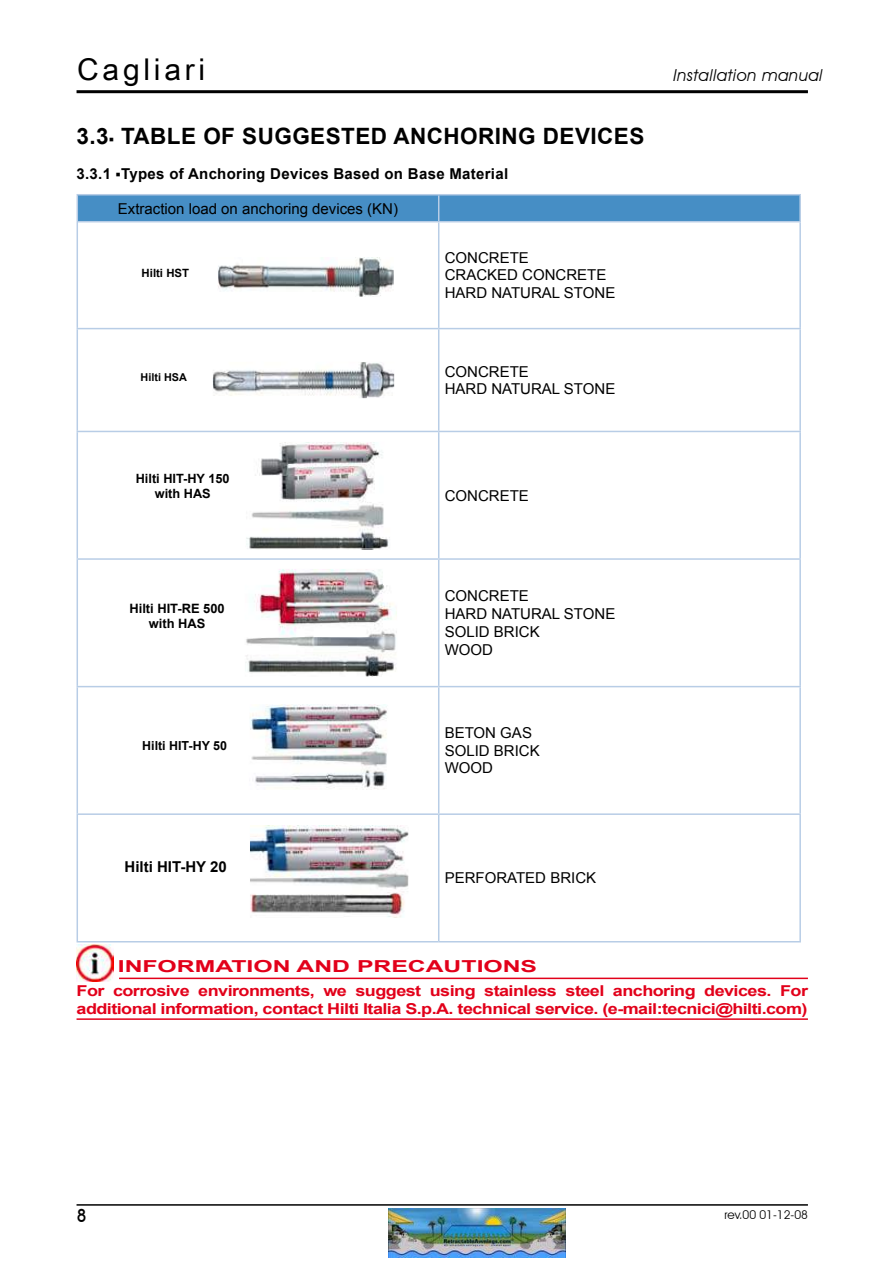
<style>
.page{position:relative;width:893px;height:1263px;background:#fff}
.page>*{position:absolute;margin:0;border:0;box-sizing:border-box;transform-origin:0 0}
.t1{font:30px "Arial Unicode MS";letter-spacing:.125em;color:#000}
.t2{font:700 22.5px "Arial";letter-spacing:.02em;color:#000}
.t3{font:500 18px "Avant Garde IT Cby BT";color:#000}
.t4{font:700 16.5px "Arial";color:#e2001a;scale:1.5 1}
.t5{font:italic 16.5px "Avant Garde IT Cby BT";letter-spacing:.03em;color:#000}
.t6{font:15px/17.4px "Arial";color:#000}
.t7{font:700 15px/18px "Arial";letter-spacing:-.03em;color:#e2001a;scale:1.2 1}
.t8{font:700 15px "Arial";letter-spacing:.02em;color:#000}
.t9{font:700 12.9px/15.5px "Arial";color:#000;text-align:center}
.t10{font:700 12.75px/15.3px "Arial";color:#000;text-align:center}
.t11{font:700 12.45px "Arial";color:#000}
.t12{font:12px "Avant Garde IT Cby BT";color:#000}
.t13{font:700 11.4px "Arial";color:#000}
.t14{font:700 10.8px "Arial";color:#000}
.s1{font-size:13.5px}
.s2{font-weight:700;color:#fff}
</style>
<div class="page">
<hr style="left:77px;top:1204px;width:731px;height:2px;background:#000">
<hr style="left:77px;top:90px;width:731px;height:3px;background:#000">
<hr style="left:119px;top:977px;width:689px;height:2px;background:#e2001a">
<hr style="left:77px;top:1018px;width:731px;height:2px;background:#e2001a">
<hr style="left:77px;top:941px;width:362px;height:1px;background:#b8cde6">
<hr style="left:439px;top:941px;width:362px;height:1px;background:#b8cde6">
<hr style="left:77px;top:222px;width:1px;height:106px;background:#b8cde6">
<hr style="left:438px;top:222px;width:1px;height:106px;background:#b8cde6">
<hr style="left:799px;top:222px;width:2px;height:106px;background:#b8cde6">
<hr style="left:77px;top:328px;width:362px;height:1px;background:#b8cde6">
<hr style="left:77px;top:329px;width:1px;height:102px;background:#b8cde6">
<hr style="left:439px;top:328px;width:362px;height:1px;background:#b8cde6">
<hr style="left:438px;top:329px;width:1px;height:102px;background:#b8cde6">
<hr style="left:799px;top:329px;width:2px;height:102px;background:#b8cde6">
<hr style="left:77px;top:431px;width:362px;height:1px;background:#b8cde6">
<hr style="left:77px;top:432px;width:1px;height:126px;background:#b8cde6">
<hr style="left:439px;top:431px;width:362px;height:1px;background:#b8cde6">
<hr style="left:438px;top:432px;width:1px;height:126px;background:#b8cde6">
<hr style="left:799px;top:432px;width:2px;height:126px;background:#b8cde6">
<hr style="left:77px;top:558px;width:362px;height:2px;background:#b8cde6">
<hr style="left:77px;top:560px;width:1px;height:126px;background:#b8cde6">
<hr style="left:439px;top:558px;width:362px;height:2px;background:#b8cde6">
<hr style="left:438px;top:560px;width:1px;height:126px;background:#b8cde6">
<hr style="left:799px;top:560px;width:2px;height:126px;background:#b8cde6">
<hr style="left:77px;top:686px;width:362px;height:1px;background:#b8cde6">
<hr style="left:77px;top:687px;width:1px;height:126px;background:#b8cde6">
<hr style="left:439px;top:686px;width:362px;height:1px;background:#b8cde6">
<hr style="left:438px;top:687px;width:1px;height:126px;background:#b8cde6">
<hr style="left:799px;top:687px;width:2px;height:126px;background:#b8cde6">
<hr style="left:77px;top:813px;width:362px;height:2px;background:#b8cde6">
<hr style="left:77px;top:815px;width:1px;height:126px;background:#b8cde6">
<hr style="left:439px;top:813px;width:362px;height:2px;background:#b8cde6">
<hr style="left:438px;top:815px;width:1px;height:126px;background:#b8cde6">
<hr style="left:799px;top:815px;width:2px;height:126px;background:#b8cde6">
<hr style="left:77px;top:194px;width:362px;height:1px;background:#b8cde6">
<hr style="left:439px;top:194px;width:362px;height:1px;background:#b8cde6">
<hr style="left:799px;top:195px;width:2px;height:26px;background:#b8cde6">
<hr style="left:439px;top:221px;width:362px;height:1px;background:#b8cde6">
<svg style="left:77px;top:195px;width:723px;height:27px;background:#4c91c6"></svg>
<img style="left:219px;top:257px;width:174px;height:40px">
<img style="left:214px;top:363px;width:179px;height:34px">
<img style="left:247px;top:443px;width:141px;height:104px">
<div style="left:245px;top:441px;width:145px;height:108px;border:1px solid #fff"></div>
<img style="left:247px;top:570px;width:149px;height:105px">
<img style="left:251px;top:705px;width:135px;height:85px">
<img style="left:251px;top:825px;width:156px;height:92px">
<img style="left:77px;top:944px;width:36px;height:38px">
<img style="left:389px;top:1209px;width:177px;height:49px">
<h1 class="t1" style="left:77px;top:48px;width:129px">Cagliari</h1>
<p class="t5" style="left:673px;top:65px;width:151px">Installation manual</p>
<h2 class="t2" style="left:77px;top:121px;width:61px">3.3<span class="s1">▪</span> TAB</h2>
<h2 class="t2" style="left:167px;top:121px;width:109px">LE OF SUGG</h2>
<h2 class="t2" style="left:310px;top:121px;width:101px">ESTED ANCHOR</h2>
<h2 class="t2" style="left:495px;top:121px;width:151px">ING DEVICES</h2>
<p class="t8" style="left:77px;top:164px;width:433px">3.3.1 <span class="s1">▪</span> Types of Anchoring Devices Based on Base Material</p>
<p class="t6" style="left:118px;top:200px;width:282px">Extraction load on anchoring devices (KN)</p>
<p class="t13" style="left:142px;top:266px;width:49px">Hilti HST</p>
<p class="t6" style="left:445px;top:249px;width:185px">CONCRETE<br>CRACKED CONCRETE<br>HARD NATURAL STONE <span class="s2">2</span></p>
<p class="t14" style="left:141px;top:370px;width:48px">Hilti HSA</p>
<p class="t6" style="left:445px;top:363px;width:172px">CONCRETE<br>HARD NATURAL STONE</p>
<p class="t10" style="left:136px;top:471px;width:96px">Hilti HIT-HY 150 with HAS</p>
<p class="t9" style="left:129px;top:601px;width:97px">Hilti HIT-RE 500 with HAS</p>
<p class="t11" style="left:142px;top:738px;width:86px">Hilti HIT-HY 50</p>
<p class="t8" style="left:125px;top:857px;width:104px">Hilti HIT-HY 20</p>
<p class="t6" style="left:445px;top:487px;width:86px">CONCRETE</p>
<p class="t6" style="left:445px;top:587px;width:172px;line-height:18px">CONCRETE<br>HARD NATURAL STONE<br>SOLID BRICK<br>WOOD</p>
<p class="t6" style="left:445px;top:725px;width:97px">BETON GAS<br>SOLID BRICK<br>WOOD</p>
<p class="t6" style="left:445px;top:870px;width:153px">PERFORATED BRICK</p>
<p class="t4" style="left:118px;top:955px;width:40px">INFORMAT</p>
<p class="t4" style="left:247px;top:955px;width:17px">ION</p>
<p class="t4" style="left:296px;top:955px;width:13px">AND</p>
<p class="t4" style="left:357px;top:955px;width:47px">PRECAUT</p>
<p class="t4" style="left:477px;top:955px;width:42px">IONS</p>
<p class="t7" style="left:77px;top:982px;width:611px">For corrosive environments, we suggest using stainless steel anchoring devices. For additional information, contact Hilti Italia S.p.A. technical service. (e-mail:tecnici@hilti.com)</p>
<p class="t3" style="left:77px;top:1205px;width:12px">8</p>
<p class="t12" style="left:724px;top:1207px;width:85px">rev.00 01-12-08</p>
</div>
